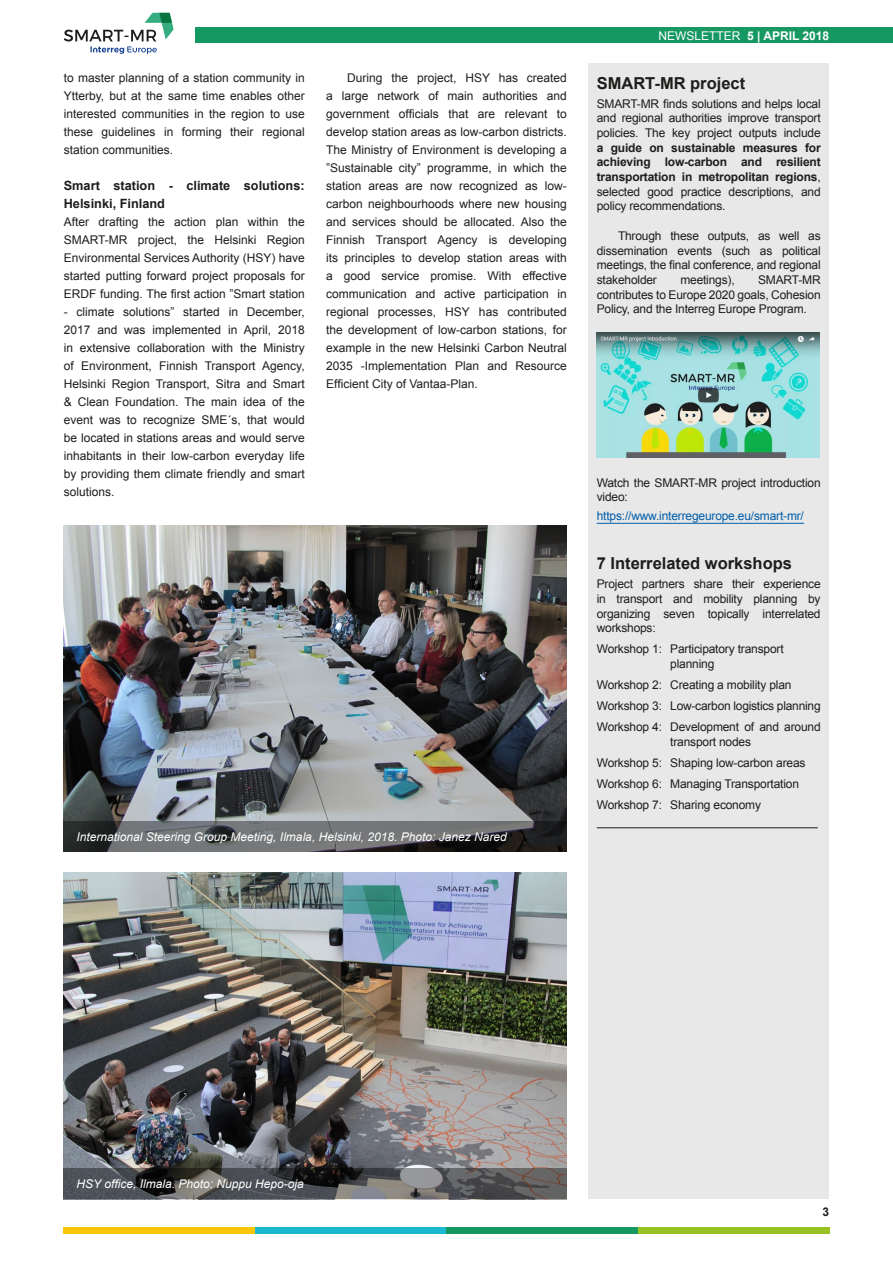
<style>
.page{position:relative;width:893px;height:1263px;background:#fff}
.page>*{position:absolute;margin:0;border:0;box-sizing:border-box;transform-origin:0 0}
.t1{font:700 16.5px "Arial";color:#1d1d1b}
.t2{font:700 12.75px/18px "Arial";color:#1d1d1b}
.t3{font:12px/18px "Arial";letter-spacing:-.015em;color:#1d1d1b;text-align:justify}
.t4{font:700 12px/14.7px "Arial";letter-spacing:-.015em;color:#1d1d1b;text-align:justify}
.t5{font:italic 12px "Arial";color:#fff}
.t6{font:12px "Arial";letter-spacing:-.015em;color:#005da9}
.t7{font:700 12px "Arial";color:#fff}
.s1{font-weight:400}
</style>
<div class="page">
<div style="left:195px;top:28px;width:698px;height:15px;background:#159861"></div>
<svg style="left:64px;top:13px;width:110px;height:41px"></svg>
<div style="left:64px;top:1227px;width:191px;height:7px;background:#fdc608"></div>
<div style="left:255px;top:1227px;width:191px;height:7px;background:#1cb8d0"></div>
<div style="left:446px;top:1227px;width:192px;height:7px;background:#159861"></div>
<div style="left:638px;top:1227px;width:191px;height:7px;background:#98c222"></div>
<img style="left:64px;top:873px;width:503px;height:295px">
<svg style="left:64px;top:1168px;width:503px;height:31px;background:#525254"></svg>
<img style="left:64px;top:525px;width:503px;height:296px">
<svg style="left:64px;top:821px;width:503px;height:30px;background:#555759"></svg>
<div style="left:588px;top:64px;width:241px;height:1135px;background:#e8e8e8"></div>
<hr style="left:597px;top:523px;width:207px;height:1px;background:#005da9">
<img style="left:597px;top:332px;width:222px;height:125px">
<hr style="left:597px;top:827px;width:221px;height:1px;background:#1d1d1b">
<p class="t3" style="left:64px;top:69px;width:242px">to master planning of a station community in Ytterby, but at the same time enables other interested communities in the region to use these guidelines in forming their regional station communities.</p>
<p class="t2" style="left:64px;top:177px;width:242px">Smart station - climate solutions:<br>Helsinki, Finland</p>
<p class="t3" style="left:64px;top:213px;width:242px">After drafting the action plan within the SMART-MR project, the Helsinki Region Environmental Services Authority (HSY) have started putting forward project proposals for ERDF funding. The first action ”Smart station</p>
<p class="t3" style="left:64px;top:303px;width:242px">- climate solutions” started in December, 2017 and was implemented in April, 2018 in extensive collaboration with the Ministry of Environment, Finnish Transport Agency, Helsinki Region Transport, Sitra and Smart &amp; Clean Foundation. The main idea of the event was to recognize SME´s, that would be located in stations areas and would serve inhabitants in their low-carbon everyday life by providing them climate friendly and smart solutions.</p>
<p class="t7" style="left:658px;top:28px;width:172px"><span class="s1">NEWSLETTER</span> 5 | APRIL 2018</p>
<p class="t3" style="left:326px;top:69px;width:242px;text-indent:21px">During the project, HSY has created a large network of main authorities and government officials that are relevant to develop station areas as low-carbon districts.<br>The Ministry of Environment is developing a ”Sustainable city” programme, in which the station areas are now recognized as low&shy;carbon neighbourhoods where new housing and services should be allocated. Also the Finnish Transport Agency is developing its principles to develop station areas with a good service promise. With effective communication and active participation in regional processes, HSY has contributed the development of low-carbon stations, for example in the new Helsinki Carbon Neutral 2035 -Implementation Plan and Resource Efficient City of Vantaa-Plan.</p>
<h1 class="t1" style="left:597px;top:72px;width:150px">SMART-MR project</h1>
<p class="t3" style="left:597px;top:96px;width:225px;line-height:14.7px">SMART-MR finds solutions and helps local and regional authorities improve transport policies. The key project outputs include</p>
<p class="t4" style="left:597px;top:140px;width:225px">a guide on sustainable measures for achieving low-carbon and resilient transportation in metropolitan regions<span class="s1">, selected good practice descriptions, and policy recommendations.</span></p>
<p class="t3" style="left:597px;top:228px;width:225px;line-height:14.7px;text-indent:21px">Through these outputs, as well as dissemination events (such as political meetings, the final conference, and regional stakeholder</p>
<p class="t3" style="left:597px;top:272px;width:225px;line-height:14.7px;text-indent:161px">SMART-MR contributes to Europe 2020 goals, Cohesion Policy, and the Interreg Europe Program.</p>
<p class="t3" style="left:680px;top:271px;width:56px">meetings),</p>
<p class="t3" style="left:597px;top:475px;width:225px;line-height:14.7px">Watch the SMART-MR project introduction video:</p>
<p class="t6" style="left:597px;top:508px;width:209px">https://www.interregeurope.eu/smart-mr/</p>
<h1 class="t1" style="left:597px;top:552px;width:197px">7 Interrelated workshops</h1>
<p class="t3" style="left:597px;top:577px;width:225px;line-height:14.7px">Project partners share their experience in transport and mobility planning by organizing seven topically interrelated workshops:</p>
<p class="t3" style="left:597px;top:642px;width:188px;line-height:14.7px;text-align:center">Workshop 1: Participatory transport planning</p>
<p class="t3" style="left:597px;top:674px;width:225px;line-height:21px;text-align:left">Workshop 2: Creating a mobility plan<br>Workshop 3: Low-carbon logistics planning<br>Workshop 4: Development of and around</p>
<p class="t3" style="left:597px;top:731px;width:210px;line-height:21px;text-align:left;text-indent:74px">transport nodes<br>Workshop 5: Shaping low-carbon areas<br>Workshop 6: Managing Transportation<br>Workshop 7: Sharing economy</p>
<p class="t5" style="left:77px;top:829px;width:432px">International Steering Group Meeting, Ilmala, Helsinki, 2018. Photo: Janez Nared</p>
<p class="t5" style="left:77px;top:1176px;width:229px">HSY office, Ilmala. Photo: Nuppu Hepo-oja</p>
<p class="t4" style="left:822px;top:1205px;width:8px">3</p>
</div>
